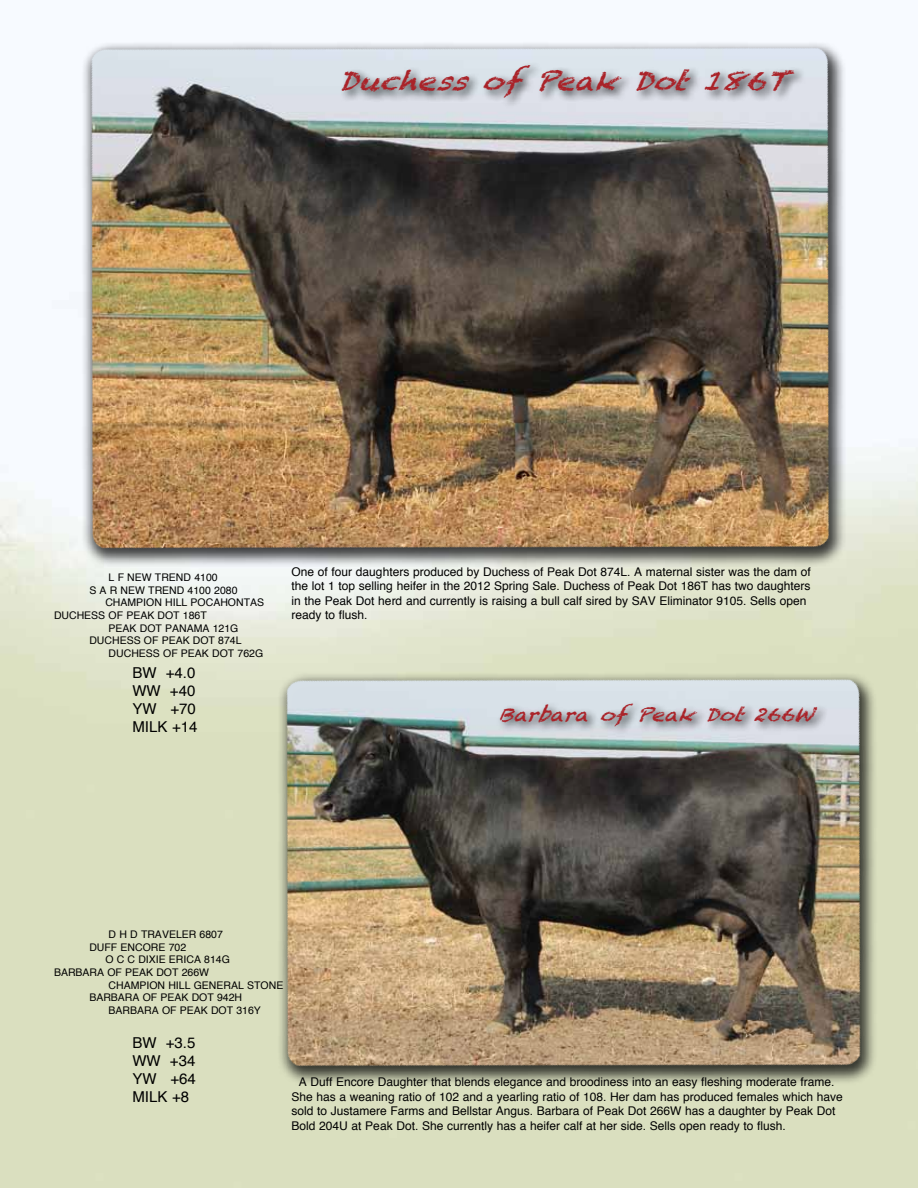
<style>
.page{position:relative;width:918px;height:1188px;background:#fff}
.page>*{position:absolute;margin:0;border:0;box-sizing:border-box;transform-origin:0 0}
.t1{font:italic 26.25px "Chalkduster";color:#aa2228;scale:1.14 1}
.t2{font:italic 18.3px "Chalkduster";color:#aa2228;scale:1.14 1}
.t3{font:15px/18px "Helvetica";color:#000}
.t4{font:12px/14.4px "Helvetica";color:#000}
.t5{font:10.5px/12.6px "Helvetica";color:#000}
</style>
<div class="page">
<div style="left:81px;top:41px;width:765px;height:527px;background:#000;opacity:.75"></div>
<div style="left:86px;top:45px;width:746px;height:509px;background:#000;opacity:.75"></div>
<div style="left:339px;top:61px;width:468px;height:48px;background:#000;opacity:.75"></div>
<div style="left:276px;top:672px;width:602px;height:414px;background:#000;opacity:.75"></div>
<div style="left:281px;top:676px;width:583px;height:396px;background:#000;opacity:.75"></div>
<div style="left:497px;top:700px;width:332px;height:37px;background:#000;opacity:.75"></div>
<h1 class="t1" style="left:337px;top:66px;width:420px">DuchessofPeakDot186T</h1>
<p class="t5" style="left:109px;top:572px;width:111px">L F NEW TREND 4100</p>
<p class="t5" style="left:89px;top:584px;width:150px">S A R NEW TREND 4100 2080</p>
<p class="t5" style="left:105px;top:597px;width:160px">CHAMPION HILL POCAHONTAS</p>
<p class="t5" style="left:54px;top:609px;width:154px">DUCHESS OF PEAK DOT 186T</p>
<p class="t5" style="left:109px;top:622px;width:131px">PEAK DOT PANAMA 121G</p>
<p class="t5" style="left:89px;top:635px;width:154px">DUCHESS OF PEAK DOT 874L</p>
<p class="t5" style="left:109px;top:647px;width:156px">DUCHESS OF PEAK DOT 762G</p>
<p class="t3" style="left:132px;top:664px;width:67px">BW +4.0<br>WW +40<br>YW +70<br>MILK +14</p>
<p class="t4" style="left:292px;top:565px;width:521px">One of four daughters produced by Duchess of Peak Dot 874L. A maternal sister was the dam of the lot 1 top selling heifer in the 2012 Spring Sale. Duchess of Peak Dot 186T has two daughters in the Peak Dot herd and currently is raising a bull calf sired by SAV Eliminator 9105. Sells open ready to flush.</p>
<h2 class="t2" style="left:499px;top:704px;width:293px">BarbaraofPeakDot266W</h2>
<p class="t5" style="left:89px;top:929px;width:135px;text-indent:19px">D H D TRAVELER 6807<br>DUFF ENCORE 702</p>
<p class="t5" style="left:105px;top:954px;width:126px">O C C DIXIE ERICA 814G</p>
<p class="t5" style="left:54px;top:966px;width:157px">BARBARA OF PEAK DOT 266W</p>
<p class="t5" style="left:109px;top:979px;width:176px">CHAMPION HILL GENERAL STONE</p>
<p class="t5" style="left:89px;top:992px;width:154px">BARBARA OF PEAK DOT 942H</p>
<p class="t5" style="left:109px;top:1004px;width:154px">BARBARA OF PEAK DOT 316Y</p>
<p class="t3" style="left:132px;top:1034px;width:65px;text-align:justify">BW +3.5<br>WW +34<br>YW +64<br>MILK +8</p>
<p class="t4" style="left:292px;top:1075px;width:553px;text-indent:7px">A Duff Encore Daughter that blends elegance and broodiness into an easy fleshing moderate frame.<br>She has a weaning ratio of 102 and a yearling ratio of 108. Her dam has produced females which have sold to Justamere Farms and Bellstar Angus. Barbara of Peak Dot 266W has a daughter by Peak Dot Bold 204U at Peak Dot. She currently has a heifer calf at her side. Sells open ready to flush.</p>
</div>
